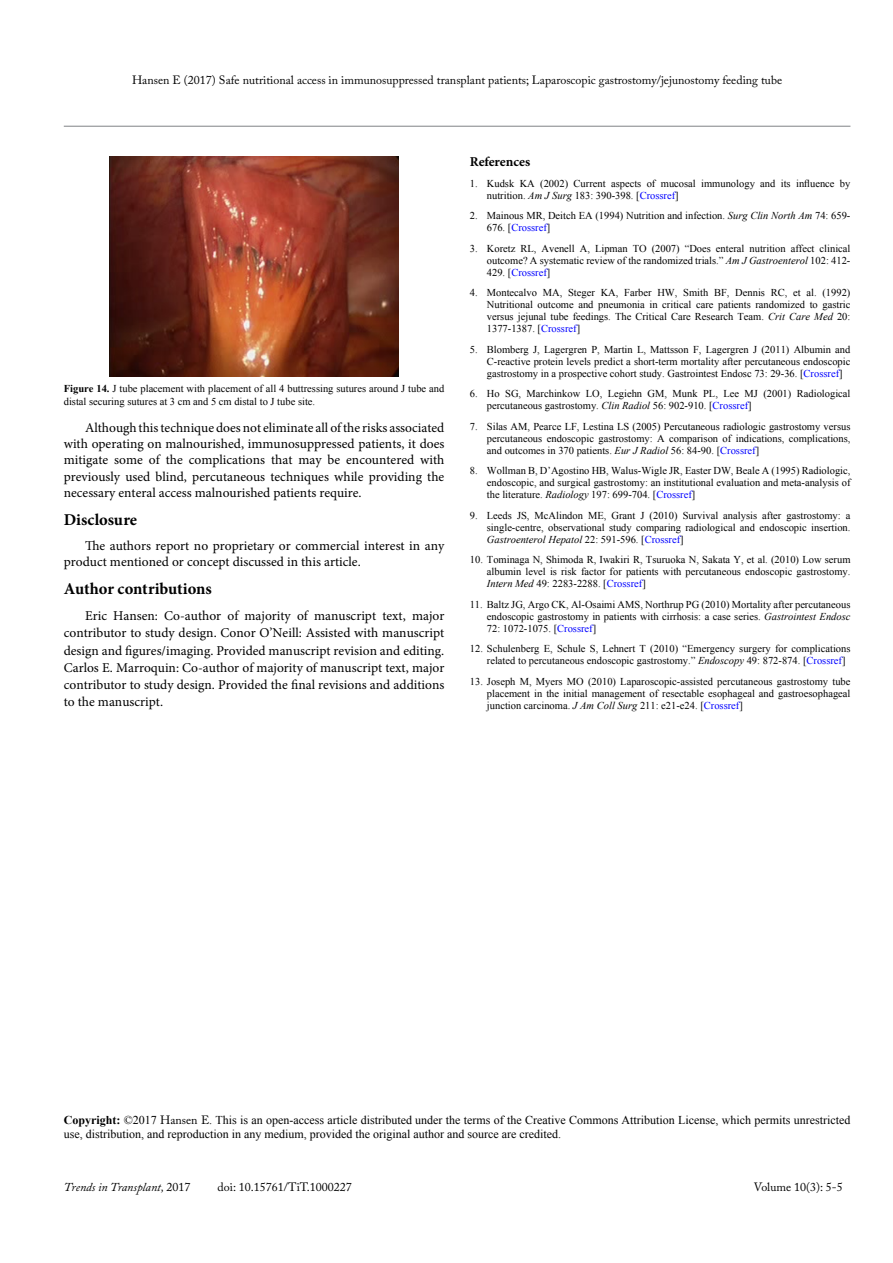
<style>
.page{position:relative;width:893px;height:1263px;background:#fff}
.page>*{position:absolute;margin:0;border:0;box-sizing:border-box;transform-origin:0 0}
.t1{font:700 16.5px "Minion Pro";letter-spacing:-.005em;color:#000}
.t2{font:13.5px/16.2px "Minion Pro";color:#000;text-align:justify}
.t3{font:700 13.5px "Minion Pro";letter-spacing:-.005em;color:#000}
.t4{font:12px/14.4px "Times New Roman";color:#000}
.t5{font:12px "Adobe Caslon Pro";color:#000}
.t6{font:italic 12px "Adobe Caslon Pro";color:#000}
.t7{font:10.5px/12px "Times New Roman";color:#000;text-align:justify}
.s1{font-weight:700}
.s2{font-style:italic}
.s3{color:#00f}
.s4{font-family:"Adobe Caslon Pro"}
.s5{font-style:normal}
</style>
<div class="page">
<hr style="left:64px;top:126px;width:786px;height:1px;background:#808285">
<img style="left:110px;top:156px;width:288px;height:221px">
<p class="t5" style="left:132px;top:73px;width:652px">Hansen E (2017) Safe nutritional access in immunosuppressed transplant patients; Laparoscopic gastrostomy/jejunostomy feeding tube</p>
<p class="t7" style="left:64px;top:382px;width:382px;line-height:12.6px"><span class="s1">Figure 14.</span> J tube placement with placement of all 4 buttressing sutures around J tube and distal securing sutures at 3 cm and 5 cm distal to J tube site.</p>
<p class="t2" style="left:64px;top:420px;width:382px;text-indent:21px">Although this technique does not eliminate all of the risks associated with operating on malnourished, immunosuppressed patients, it does mitigate some of the complications that may be encountered with previously used blind, percutaneous techniques while providing the necessary enteral access malnourished patients require.</p>
<h1 class="t1" style="left:64px;top:508px;width:75px">Disclosure</h1>
<p class="t2" style="left:64px;top:537px;width:382px;text-indent:21px">The authors report no proprietary or commercial interest in any product mentioned or concept discussed in this article.</p>
<h1 class="t1" style="left:64px;top:577px;width:150px">Author contributions</h1>
<p class="t2" style="left:64px;top:607px;width:382px;line-height:17.2px;text-indent:21px">Eric Hansen: Co-author of majority of manuscript text, major contributor to study design. Conor O’Neill: Assisted with manuscript design and figures/imaging. Provided manuscript revision and editing.<br>Carlos E. Marroquin: Co-author of majority of manuscript text, major contributor to study design. Provided the final revisions and additions to the manuscript.</p>
<p class="t3" style="left:470px;top:152px;width:62px">References</p>
<p class="t7" style="left:487px;top:177px;width:365px;text-indent:-17px">1. Kudsk KA (2002) Current aspects of mucosal immunology and its influence by nutrition. <span class="s2">Am J Surg</span> 183: 390-398. [<span class="s3">Crossref</span>]</p>
<p class="t7" style="left:487px;top:209px;width:365px;text-indent:-17px">2. Mainous MR, Deitch EA (1994) Nutrition and infection. <span class="s2">Surg Clin North Am</span> 74: 659-<br>676. [<span class="s3">Crossref</span>]</p>
<p class="t7" style="left:487px;top:242px;width:365px;text-indent:-17px">3. Koretz RL, Avenell A, Lipman TO (2007) “Does enteral nutrition affect clinical outcome? A systematic review of the randomized trials.” <span class="s2">Am J Gastroenterol</span> 102: 412- 429. [<span class="s3">Crossref</span>]</p>
<p class="t7" style="left:487px;top:286px;width:365px;text-indent:-17px">4. Montecalvo MA, Steger KA, Farber HW, Smith BF, Dennis RC, et al. (1992)<br>Nutritional outcome and pneumonia in critical care patients randomized to gastric versus jejunal tube feedings. The Critical Care Research Team. <span class="s2">Crit Care Med</span> 20:<br>1377-1387. [<span class="s3">Crossref</span>]</p>
<p class="t7" style="left:487px;top:343px;width:365px;text-indent:-17px">5. Blomberg J, Lagergren P, Martin L, Mattsson F, Lagergren J (2011) Albumin and C-reactive protein levels predict a short-term mortality after percutaneous endoscopic gastrostomy in a prospective cohort study. Gastrointest Endosc 73: 29-36. [<span class="s3">Crossref</span>]</p>
<p class="t7" style="left:487px;top:387px;width:365px;text-indent:-17px">6. Ho SG, Marchinkow LO, Legiehn GM, Munk PL, Lee MJ (2001) Radiological percutaneous gastrostomy. <span class="s2">Clin Radiol</span> 56: 902-910. [<span class="s3">Crossref</span>]</p>
<p class="t7" style="left:487px;top:420px;width:365px;text-indent:-17px">7. Silas AM, Pearce LF, Lestina LS (2005) Percutaneous radiologic gastrostomy versus percutaneous endoscopic gastrostomy: A comparison of indications, complications, and outcomes in 370 patients. <span class="s2">Eur J Radiol</span> 56: 84-90. [<span class="s3">Crossref</span>]</p>
<p class="t7" style="left:487px;top:464px;width:365px;text-indent:-17px">8. Wollman B, D’Agostino HB, Walus-Wigle JR, Easter DW, Beale A (1995) Radiologic, endoscopic, and surgical gastrostomy: an institutional evaluation and meta-analysis of the literature. <span class="s2">Radiology</span> 197: 699-704. [<span class="s3">Crossref</span>]</p>
<p class="t7" style="left:487px;top:509px;width:365px;text-indent:-17px">9. Leeds JS, McAlindon ME, Grant J (2010) Survival analysis after gastrostomy: a single-centre, observational study comparing radiological and endoscopic insertion.<br><span class="s2">Gastroenterol Hepatol</span> 22: 591-596. [<span class="s3">Crossref</span>]</p>
<p class="t7" style="left:487px;top:553px;width:365px;text-indent:-17px">10. Tominaga N, Shimoda R, Iwakiri R, Tsuruoka N, Sakata Y, et al. (2010) Low serum albumin level is risk factor for patients with percutaneous endoscopic gastrostomy.<br><span class="s2">Intern Med</span> 49: 2283-2288. [<span class="s3">Crossref</span>]</p>
<p class="t7" style="left:487px;top:598px;width:365px;text-indent:-17px">11. Baltz JG, Argo CK, Al-Osaimi AMS, Northrup PG (2010) Mortality after percutaneous endoscopic gastrostomy in patients with cirrhosis: a case series. <span class="s2">Gastrointest Endosc </span>72: 1072-1075. [<span class="s3">Crossref</span>]</p>
<p class="t7" style="left:487px;top:642px;width:365px;text-indent:-17px">12. Schulenberg E, Schule S, Lehnert T (2010) “Emergency surgery for complications related to percutaneous endoscopic gastrostomy.” <span class="s2">Endoscopy</span> 49: 872-874. [<span class="s3">Crossref</span>]</p>
<p class="t7" style="left:487px;top:675px;width:365px;text-indent:-17px">13. Joseph M, Myers MO (2010) Laparoscopic-assisted percutaneous gastrostomy tube placement in the initial management of resectable esophageal and gastroesophageal junction carcinoma. <span class="s2">J Am Coll Surg</span> 211: e21-e24. [<span class="s3">Crossref</span>]</p>
<p class="t4" style="left:64px;top:1112px;width:788px"><span class="s1">Copyright:</span> ©2017 <span class="s4">Hansen E</span>. This is an open-access article distributed under the terms of the Creative Commons Attribution License, which permits unrestricted use, distribution, and reproduction in any medium, provided the original author and source are credited.</p>
<p class="t6" style="left:64px;top:1180px;width:128px">Trends in Transplant, <span class="s5">2017</span></p>
<p class="t5" style="left:218px;top:1180px;width:136px">doi: 10.15761/TiT.1000227</p>
<p class="t5" style="left:754px;top:1180px;width:90px">Volume 10(3): 5-5</p>
</div>
